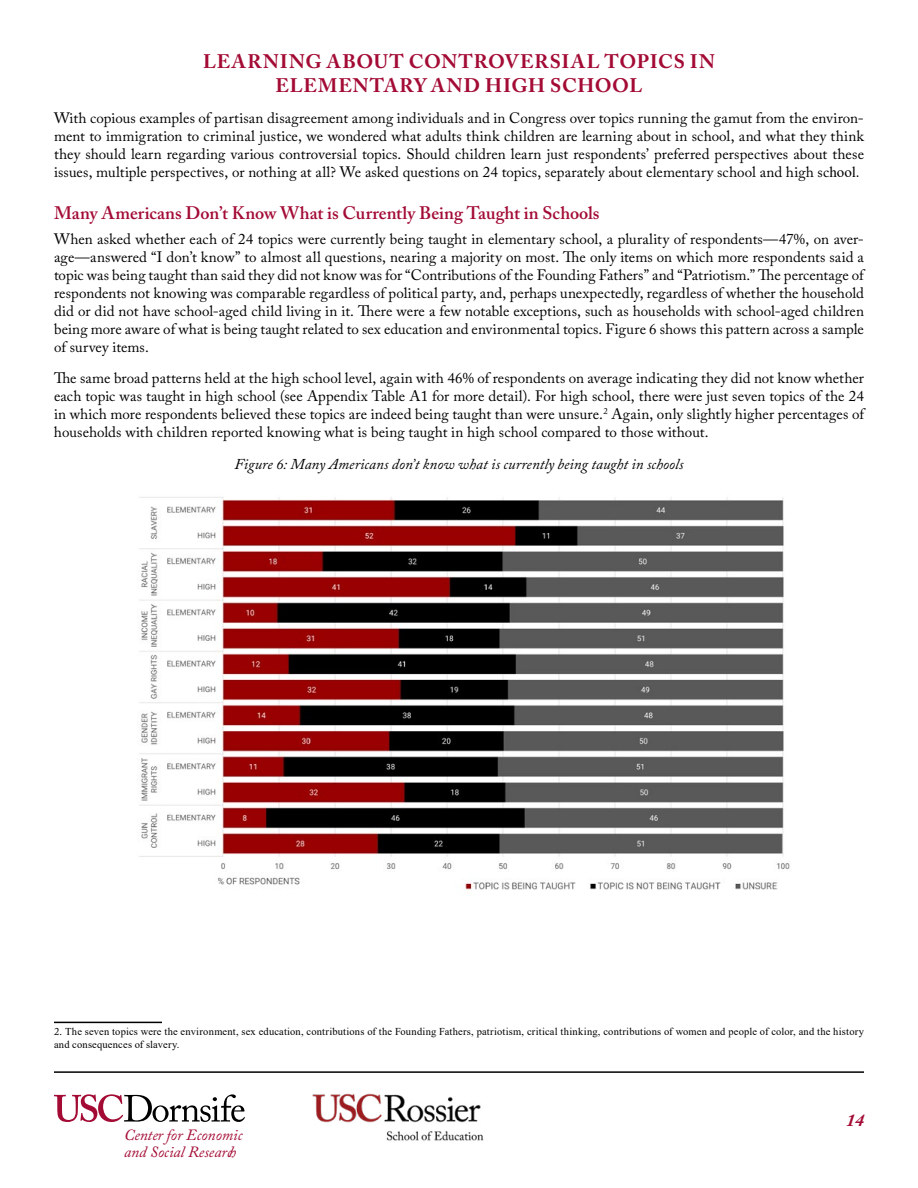
<style>
.page{position:relative;width:918px;height:1188px;background:#fff}
.page>*{position:absolute;margin:0;border:0;box-sizing:border-box;transform-origin:0 0}
.t1{font:700 19.5px/23.4px "Adobe Caslon Pro";letter-spacing:.04em;color:#a30b35;text-align:center}
.t2{font:600 18px "Adobe Caslon Pro";color:#a30b35}
.t3{font:italic 700 18px "Adobe Caslon Pro";color:#a30b35}
.t4{font:italic 15.6px/17px "Adobe Caslon Pro";color:#a30b35}
.t5{font:15px/18px "Adobe Caslon Pro";letter-spacing:.005em;color:#000;text-align:justify}
.t6{font:italic 15px "Adobe Caslon Pro";letter-spacing:.005em;color:#000}
.t7{font:10.5px/12.6px "Times New Roman";letter-spacing:.015em;color:#000}
.s1{font-family:"Times New Roman"}
.s2{font-family:"Adobe Caslon Pro"}
</style>
<div class="page">
<svg style="left:54px;top:1094px;width:191px;height:28px"></svg>
<hr style="left:54px;top:1071px;width:810px;height:2px;background:#000">
<img style="left:291px;top:1071px;width:215px;height:70px">
<img style="left:139px;top:497px;width:651px;height:393px">
<hr style="left:54px;top:1022px;width:108px;height:1px;background:#000">
<h1 class="t1" style="left:203px;top:50px;width:513px">LEARNING ABOUT CONTROVERSIAL TOPICS IN<br>ELEMENTARY AND HIGH SCHOOL</h1>
<p class="t5" style="left:54px;top:109px;width:812px">With copious examples of partisan disagreement among individuals and in Congress over topics running the gamut from the environ&shy;ment to immigration to criminal justice, we wondered what adults think children are learning about in school, and what they think they should learn regarding various controversial topics. Should children learn just respondents’ preferred perspectives about these issues, multiple perspectives, or nothing at all? We asked questions on 24 topics, separately about elementary school and high sc<span class="s1">hool.</span></p>
<p class="t2" style="left:54px;top:202px;width:547px">Many Americans Don’t Know What is Currently Being Taught in Schools</p>
<p class="t5" style="left:54px;top:230px;width:812px">When asked whether each of 24 topics were currently being taught in elementary school, a plurality of respondents—47%, on aver&shy;age—answered “I don’t know” to almost all questions, nearing a majority on most. The only items on which more respondents said a topic was being taught than said they did not know was for “Contributions of the Founding Fathers” and “Patriotism.” The percentage of respondents not knowing was comparable regardless of political party, and, perhaps unexpectedly, regardless of whether the household did or did not have school-aged child living in it. There were a few notable exceptions, such as households with school-aged children being more aware of what is being taught related to sex education and environmental topics. Figure 6 shows this pattern across a sample of survey items.</p>
<p class="t5" style="left:54px;top:369px;width:812px">The same broad patterns held at the high school level, again with 46% of respondents on average indicating they did not know whether each topic was taught in high school (see Appendix Table A1 for more detail). For high school, there were just seven topics of the 24 in which more respondents believed these topics are indeed being taught than were unsure.<sup>2</sup> Again, only slightly higher percentages of households with children reported knowing what is being taught in high school compared to those without.</p>
<p class="t6" style="left:234px;top:455px;width:451px">Figure 6: Many Americans don’t know what is currently being taught in schools</p>
<p class="t7" style="left:54px;top:1025px;width:812px"><span class="s2">2.</span> The seven topics were the environment, sex education, contributions of the Founding Fathers, patriotism, critical thinking, contributions of women and people of color, and the history and consequences of slavery.</p>
<p class="t4" style="left:124px;top:1127px;width:120px">Center for Economic and Social Research</p>
<p class="t3" style="left:846px;top:1109px;width:19px">14</p>
</div>
